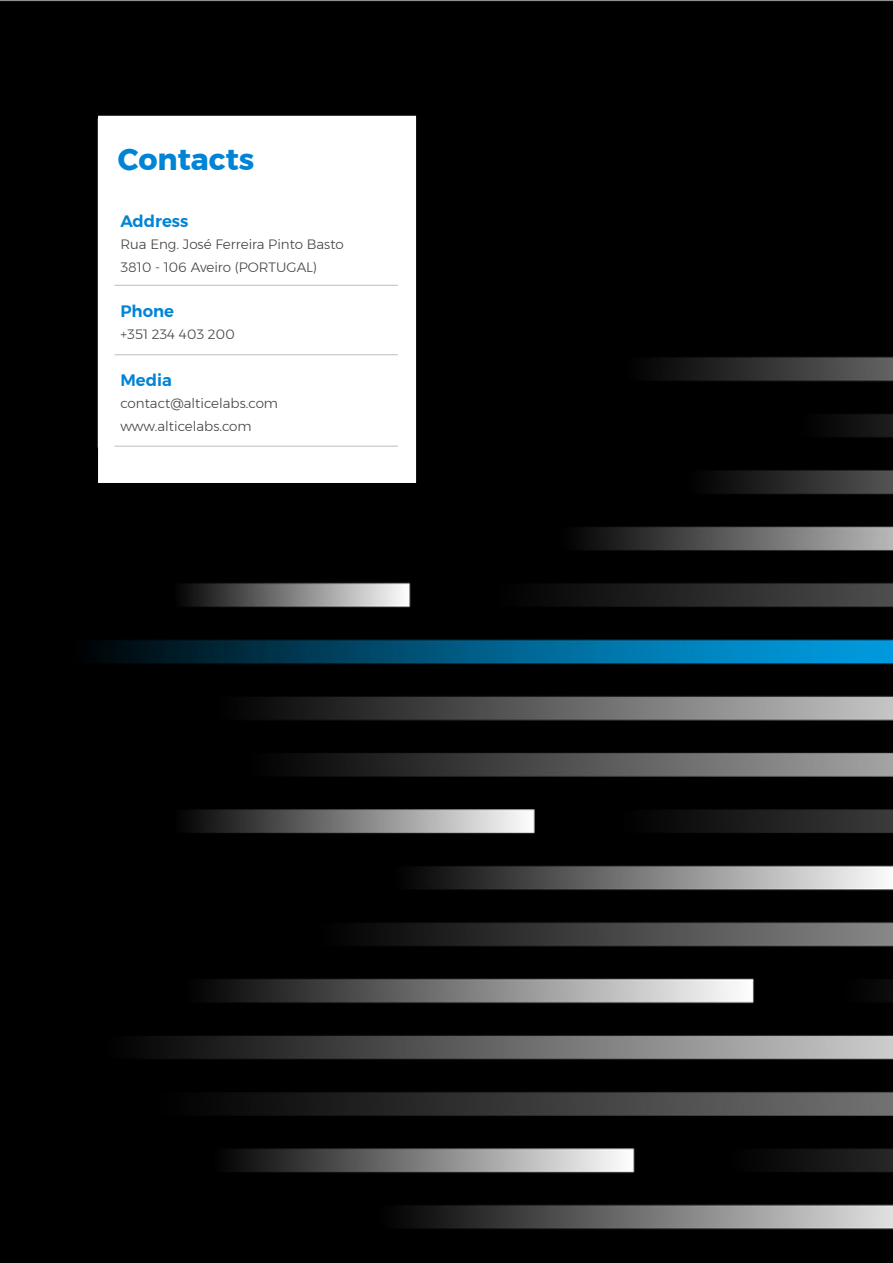
<style>
.page{position:relative;width:893px;height:1263px;background:#fff}
.page>*{position:absolute;margin:0;border:0;box-sizing:border-box;transform-origin:0 0}
.t1{font:700 30px "Montserrat";color:#0084d6}
.t2{font:600 16.5px "Montserrat";color:#0084d6}
.t3{font:300 13.5px/22.5px "Montserrat";color:#414142}
</style>
<div class="page">
<img style="left:0;top:0;width:893px;height:1263px">
<div style="left:98px;top:116px;width:318px;height:367px;background:#fff"></div>
<hr style="left:114px;top:285px;width:284px;height:1px;background:#bbbdbf">
<hr style="left:114px;top:354px;width:284px;height:1px;background:#bbbdbf">
<hr style="left:114px;top:446px;width:284px;height:1px;background:#bbbdbf">
<h1 class="t1" style="left:118px;top:135px;width:138px">Contacts</h1>
<p class="t2" style="left:120px;top:208px;width:69px">Address</p>
<p class="t3" style="left:120px;top:233px;width:225px">Rua Eng. José Ferreira Pinto Basto<br>3810 - 106 Aveiro (PORTUGAL)</p>
<p class="t2" style="left:120px;top:298px;width:55px">Phone</p>
<p class="t3" style="left:120px;top:323px;width:116px">+351 234 403 200</p>
<p class="t2" style="left:120px;top:367px;width:53px">Media</p>
<p class="t3" style="left:120px;top:392px;width:159px">contact@alticelabs.com www.alticelabs.com</p>
</div>
